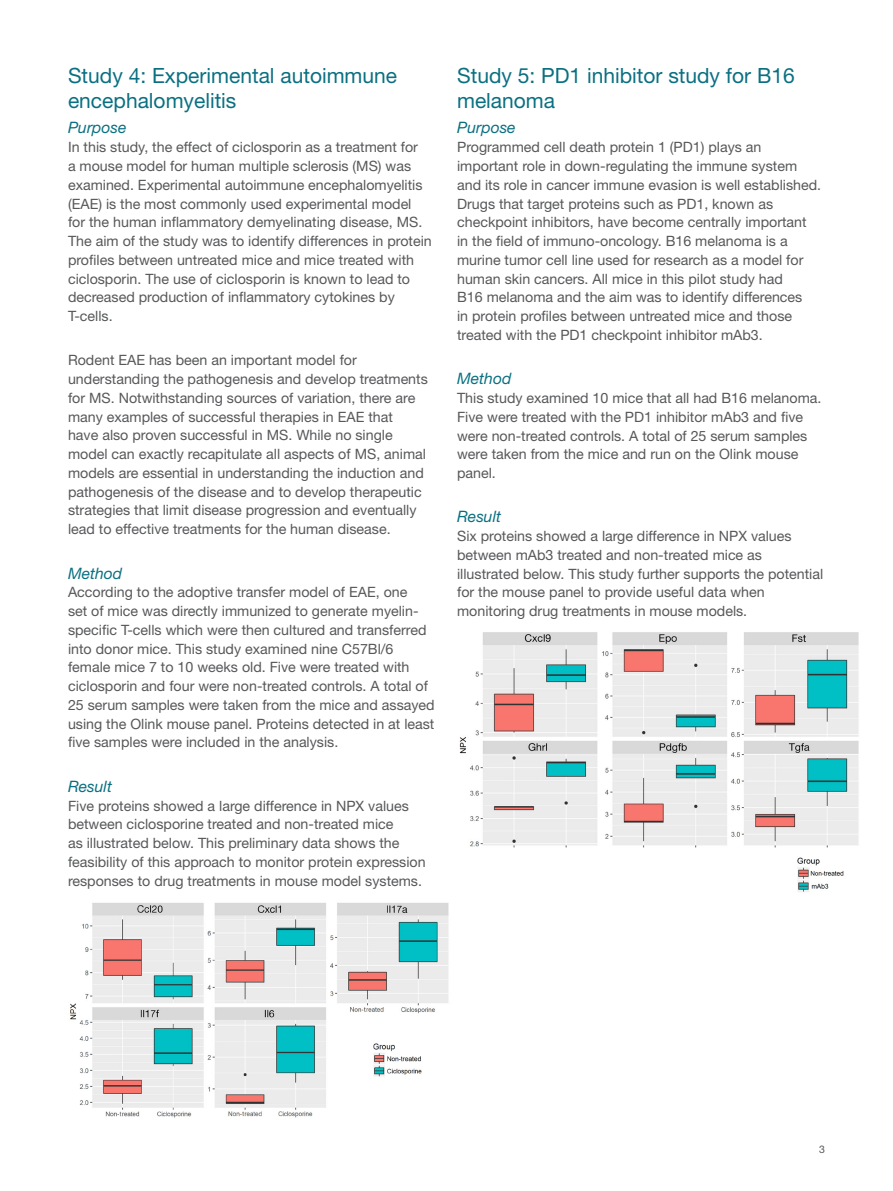
<style>
.page{position:relative;width:893px;height:1191px;background:#fff}
.page>*{position:absolute;margin:0;border:0;box-sizing:border-box;transform-origin:0 0}
.Subhead_1{font:21px/25.2px "Helvetica Neue LT Std";color:#0a7081}
.Subhead_1-2{font:italic 15.75px "Helvetica Neue LT Std";color:#0a7081}
.Subhead_1-3{font:14.25px/18.8px "Helvetica Neue LT Std";color:#57585a}
.t1{font:10.5px "Helvetica Neue LT Std";color:#57585a}
</style>
<div class="page">
<img style="left:70px;top:903px;width:379px;height:215px">
<img style="left:459px;top:632px;width:400px;height:260px">
<p class="Subhead_1" style="left:68px;top:63px;width:331px">Study 4: Experimental autoimmune encephalomyelitis</p>
<p class="Subhead_1-2" style="left:68px;top:118px;width:60px">Purpose</p>
<p class="Subhead_1-3" style="left:68px;top:138px;width:365px">In this study, the effect of ciclosporin as a treatment for<br>a mouse model for human multiple sclerosis (MS) was examined. Experimental autoimmune encephalomyelitis (EAE) is the most commonly used experimental model for the human inflammatory demyelinating disease, MS.<br>The aim of the study was to identify differences in protein profiles between untreated mice and mice treated with ciclosporin. The use of ciclosporin is known to lead to decreased production of inflammatory cytokines by T-cells.</p>
<p class="Subhead_1-3" style="left:68px;top:351px;width:361px">Rodent EAE has been an important model for understanding the pathogenesis and develop treatments for MS. Notwithstanding sources of variation, there are many examples of successful therapies in EAE that<br>have also proven successful in MS. While no single model can exactly recapitulate all aspects of MS, animal models are essential in understanding the induction and pathogenesis of the disease and to develop therapeutic strategies that limit disease progression and eventually lead to effective treatments for the human disease.</p>
<p class="Subhead_1-2" style="left:68px;top:563px;width:56px">Method</p>
<p class="Subhead_1-3" style="left:68px;top:582px;width:368px">According to the adoptive transfer model of EAE, one<br>set of mice was directly immunized to generate myelin&shy;specific T-cells which were then cultured and transferred into donor mice. This study examined nine C57Bl/6 female mice 7 to 10 weeks old. Five were treated with ciclosporin and four were non-treated controls. A total of 25 serum samples were taken from the mice and assayed using the Olink mouse panel. Proteins detected in at least five samples were included in the analysis.</p>
<p class="Subhead_1-2" style="left:68px;top:776px;width:46px">Result</p>
<p class="Subhead_1-3" style="left:68px;top:796px;width:359px">Five proteins showed a large difference in NPX values between ciclosporine treated and non-treated mice<br>as illustrated below. This preliminary data shows the feasibility of this approach to monitor protein expression responses to drug treatments in mouse model systems.</p>
<p class="Subhead_1" style="left:457px;top:63px;width:339px">Study 5: PD1 inhibitor study for B16 melanoma</p>
<p class="Subhead_1-2" style="left:457px;top:118px;width:60px">Purpose</p>
<p class="Subhead_1-3" style="left:457px;top:138px;width:365px">Programmed cell death protein 1 (PD1) plays an important role in down-regulating the immune system and its role in cancer immune evasion is well established.<br>Drugs that target proteins such as PD1, known as checkpoint inhibitors, have become centrally important in the field of immuno-oncology. B16 melanoma is a murine tumor cell line used for research as a model for human skin cancers. All mice in this pilot study had<br>B16 melanoma and the aim was to identify differences<br>in protein profiles between untreated mice and those treated with the PD1 checkpoint inhibitor mAb3.</p>
<p class="Subhead_1-2" style="left:457px;top:369px;width:56px">Method</p>
<p class="Subhead_1-3" style="left:457px;top:388px;width:366px">This study examined 10 mice that all had B16 melanoma.<br>Five were treated with the PD1 inhibitor mAb3 and five were non-treated controls. A total of 25 serum samples were taken from the mice and run on the Olink mouse panel.</p>
<p class="Subhead_1-2" style="left:457px;top:507px;width:46px">Result</p>
<p class="Subhead_1-3" style="left:457px;top:526px;width:368px">Six proteins showed a large difference in NPX values between mAb3 treated and non-treated mice as illustrated below. This study further supports the potential for the mouse panel to provide useful data when monitoring drug treatments in mouse models.</p>
<p class="t1" style="left:819px;top:1142px;width:7px">3</p>
</div>
